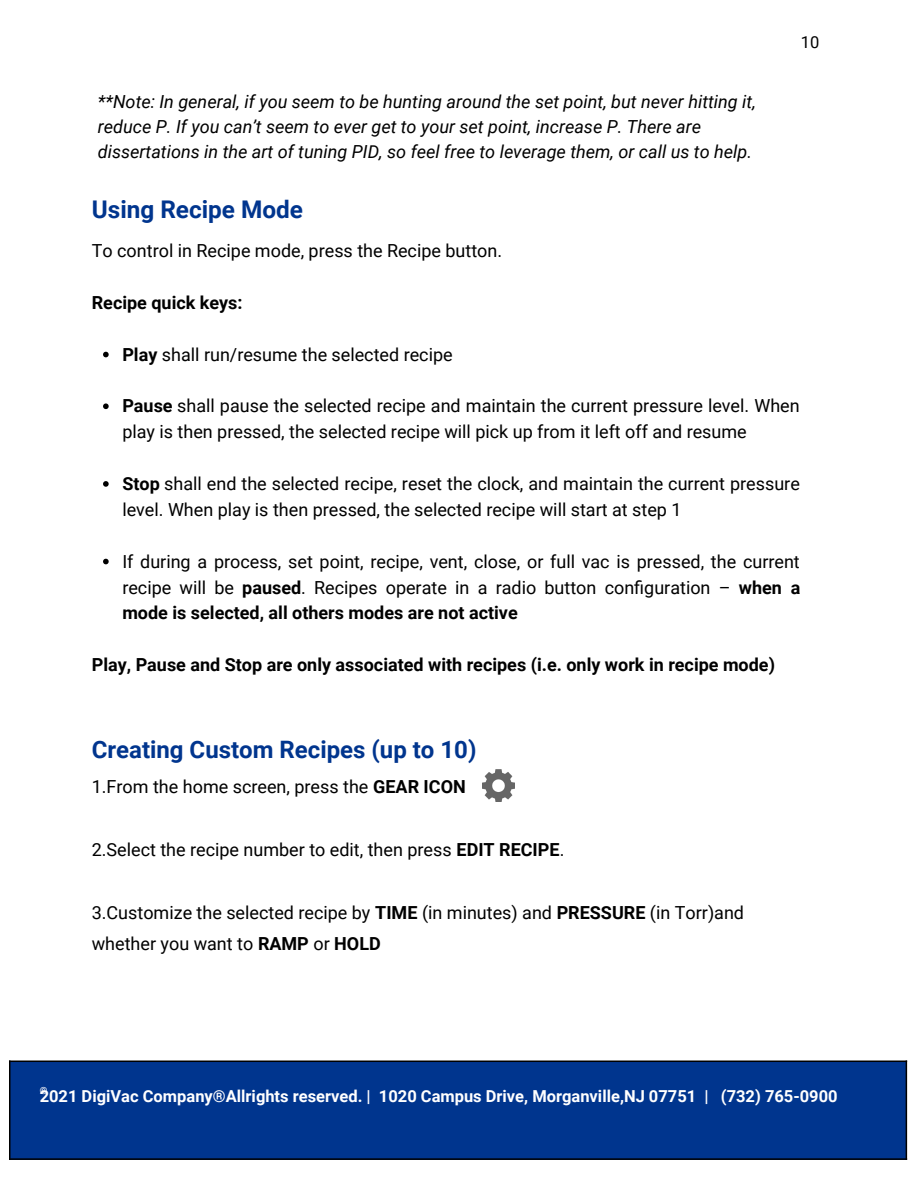
<style>
.page{position:relative;width:918px;height:1188px;background:#fff}
.page>*{position:absolute;margin:0;border:0;box-sizing:border-box;transform-origin:0 0}
.t1{font:700 24.3px "Roboto";color:#00358e}
.t2{font:700 24px "Roboto";color:#00358e}
.t3{font:18px/25.8px "Roboto";color:#000}
.t4{font:italic 18px/24.8px "Roboto";color:#000}
.t5{font:700 18px "Roboto";color:#000}
.t6{font:700 16.5px "Roboto";color:#fff}
.t7{font:16.5px "Roboto";color:#000}
.t8{font:700 9.9px "Roboto";color:#fff}
.s1{font-weight:700}
</style>
<div class="page">
<div style="left:9px;top:1061px;width:897px;height:98px;background:#00358e"></div>
<hr style="left:9px;top:1061px;width:1px;height:99px;background:#000">
<hr style="left:906px;top:1061px;width:1px;height:99px;background:#000">
<hr style="left:9px;top:1061px;width:898px;height:1px;background:#000">
<hr style="left:9px;top:1158px;width:898px;height:2px;background:#000">
<svg style="left:103px;top:352px;width:6px;height:5px"></svg>
<svg style="left:103px;top:403px;width:6px;height:6px"></svg>
<svg style="left:103px;top:481px;width:6px;height:6px"></svg>
<svg style="left:103px;top:559px;width:6px;height:5px"></svg>
<img style="left:483px;top:770px;width:31px;height:31px">
<p class="t4" style="left:98px;top:90px;width:659px">**Note: In general, if you seem to be hunting around the set point, but never hitting it, reduce P. If you can’t seem to ever get to your set point, increase P. There are dissertations in the art of tuning PID, so feel free to leverage them, or call us to help.</p>
<p class="t1" style="left:92px;top:195px;width:213px">Using Recipe Mode</p>
<p class="t3" style="left:92px;top:238px;width:412px">To control in Recipe mode, press the Recipe button.</p>
<p class="t5" style="left:92px;top:292px;width:152px">Recipe quick keys:</p>
<p class="t7" style="left:801px;top:33px;width:20px">10</p>
<p class="t3" style="left:122px;top:342px;width:332px"><span class="s1">Play</span> shall run/resume the selected recipe</p>
<p class="t3" style="left:122px;top:393px;width:679px"><span class="s1">Pause</span> shall pause the selected recipe and maintain the current pressure level. When play is then pressed, the selected recipe will pick up from it left off and resume</p>
<p class="t3" style="left:122px;top:471px;width:679px"><span class="s1">Stop</span> shall end the selected recipe, reset the clock, and maintain the current pressure level. When play is then pressed, the selected recipe will start at step 1</p>
<p class="t3" style="left:122px;top:549px;width:680px;text-align:justify">If during a process, set point, recipe, vent, close, or full vac is pressed, the current recipe will be <span class="s1">paused</span>. Recipes operate in a radio button configuration – <span class="s1">when a mode is selected, all others modes are not active</span></p>
<p class="t5" style="left:92px;top:655px;width:685px">Play, Pause and Stop are only associated with recipes (i.e. only work in recipe mode)</p>
<p class="t2" style="left:92px;top:735px;width:386px">Creating Custom Recipes (up to 10)</p>
<p class="t3" style="left:92px;top:774px;width:375px">1.From the home screen, press the <span class="s1">GEAR ICON</span></p>
<p class="t3" style="left:92px;top:837px;width:474px">2.Select the recipe number to edit, then press <span class="s1">EDIT RECIPE</span>.</p>
<p class="t3" style="left:92px;top:897px;width:654px;line-height:31.5px">3.Customize the selected recipe by <span class="s1">TIME</span> (in minutes) and <span class="s1">PRESSURE</span> (in Torr)and whether you want to <span class="s1">RAMP</span> or <span class="s1">HOLD</span></p>
<p class="t8" style="left:40px;top:1085px;width:9px">©</p>
<p class="t6" style="left:40px;top:1087px;width:799px">2021 DigiVac Company®Allrights reserved. | 1020 Campus Drive, Morganville,NJ 07751 | (732) 765-0900</p>
</div>
